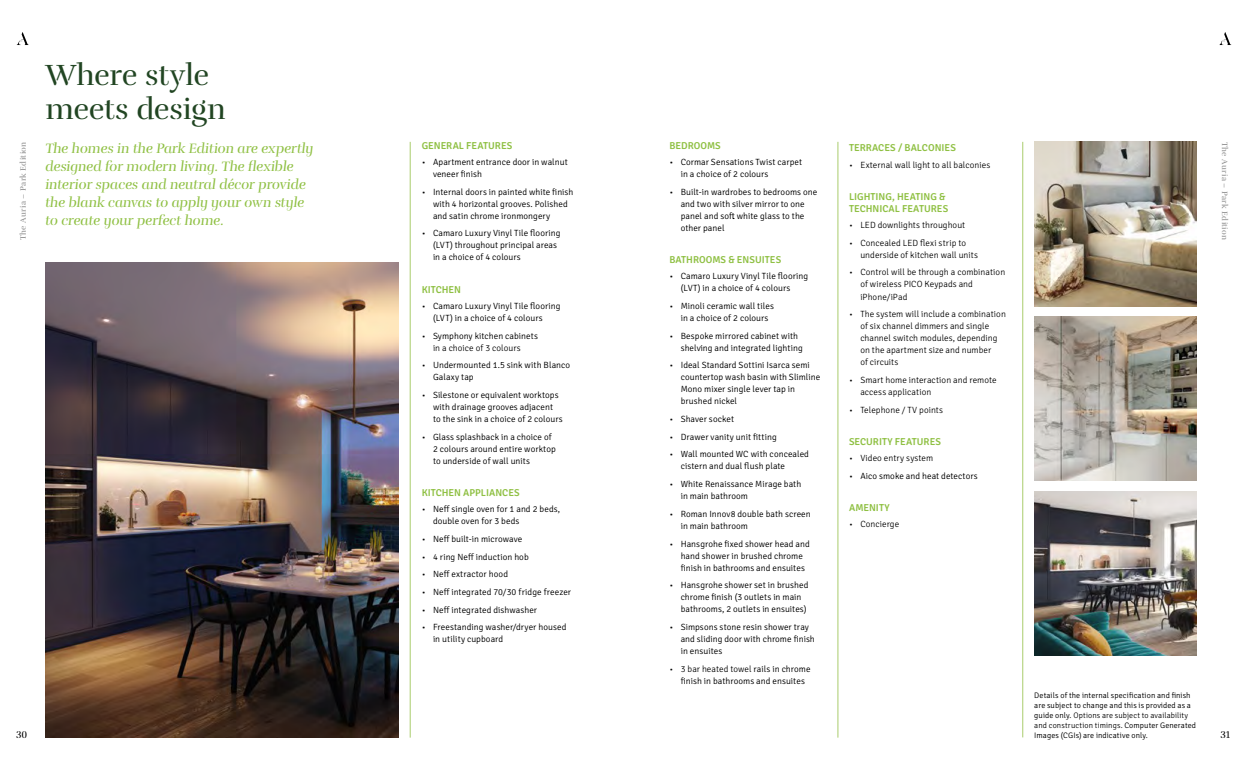
<style>
.page{position:relative;width:1248px;height:766px;background:#fff}
.page>*{position:absolute;margin:0;border:0;box-sizing:border-box;transform-origin:0 0}
.t1{font:30px/34px "Rufina Stencil Regular";letter-spacing:-.01em;color:#214522}
.t2{font:14px/18px "Rufina Stencil Regular Italic";letter-spacing:-.005em;color:#8fc043}
.t3{font:600 10px/12px "Signika";color:#8fc043}
.t4{font:10px "Rufina Stencil Regular";color:#000}
.t5{font:300 9px/12px "Signika";letter-spacing:.005em;color:#000}
.t6{font:300 8px/10px "Signika";letter-spacing:.01em;color:#000}
.t7{font:8px "Rufina Stencil Regular";letter-spacing:.04em;color:#878787}
</style>
<div class="page">
<img style="left:45px;top:262px;width:354px;height:475px">
<hr style="left:410px;top:142px;width:1px;height:595px;background:#a9cc6c">
<hr style="left:837px;top:142px;width:1px;height:595px;background:#a9cc6c">
<hr style="left:1022px;top:142px;width:1px;height:595px;background:#a9cc6c">
<img style="left:1034px;top:142px;width:161px;height:164px">
<img style="left:1034px;top:316px;width:162px;height:164px">
<img style="left:1034px;top:491px;width:162px;height:164px">
<svg style="left:1219px;top:32px;width:12px;height:13px"></svg>
<svg style="left:17px;top:32px;width:12px;height:13px"></svg>
<h1 class="t1" style="left:45px;top:58px;width:182px">Where style meets design</h1>
<p class="t3" style="left:421px;top:139px;width:92px">GENERAL FEATURES</p>
<p class="t5" style="left:433px;top:155px;width:136px;text-indent:-11px">• Apartment entrance door in walnut veneer finish</p>
<p class="t5" style="left:433px;top:185px;width:142px;text-indent:-11px">• Internal doors in painted white finish with 4 horizontal grooves. Polished and satin chrome ironmongery</p>
<p class="t5" style="left:433px;top:227px;width:129px;text-indent:-11px">• Camaro Luxury Vinyl Tile flooring (LVT) throughout principal areas in a choice of 4 colours</p>
<p class="t3" style="left:421px;top:282px;width:41px">KITCHEN</p>
<p class="t5" style="left:433px;top:299px;width:129px;text-indent:-11px">• Camaro Luxury Vinyl Tile flooring (LVT) in a choice of 4 colours</p>
<p class="t5" style="left:433px;top:329px;width:106px;text-indent:-11px">• Symphony kitchen cabinets in a choice of 3 colours</p>
<p class="t5" style="left:433px;top:358px;width:139px;text-indent:-11px">• Undermounted 1.5 sink with Blanco<br>Galaxy tap</p>
<p class="t5" style="left:433px;top:388px;width:131px;text-indent:-11px">• Silestone or equivalent worktops with drainage grooves adjacent to the sink in a choice of 2 colours</p>
<p class="t5" style="left:433px;top:430px;width:124px;text-indent:-11px">• Glass splashback in a choice of<br>2 colours around entire worktop to underside of wall units</p>
<p class="t3" style="left:421px;top:486px;width:100px">KITCHEN APPLIANCES</p>
<p class="t5" style="left:433px;top:502px;width:129px;text-indent:-11px">• Neff single oven for 1 and 2 beds, double oven for 3 beds</p>
<p class="t5" style="left:421px;top:532px;width:102px">• Neff built-in microwave</p>
<p class="t5" style="left:421px;top:550px;width:109px">• 4 ring Neff induction hob</p>
<p class="t5" style="left:421px;top:567px;width:88px">• Neff extractor hood</p>
<p class="t5" style="left:421px;top:585px;width:151px">• Neff integrated 70/30 fridge freezer</p>
<p class="t5" style="left:421px;top:603px;width:117px">• Neff integrated dishwasher</p>
<p class="t5" style="left:433px;top:620px;width:135px;text-indent:-11px">• Freestanding washer/dryer housed in utility cupboard</p>
<p class="t3" style="left:669px;top:139px;width:53px">BEDROOMS</p>
<p class="t5" style="left:680px;top:155px;width:123px;text-indent:-11px">• Cormar Sensations Twist carpet in a choice of 2 colours</p>
<p class="t5" style="left:680px;top:185px;width:138px;text-indent:-11px">• Built-in wardrobes to bedrooms one and two with silver mirror to one panel and soft white glass to the other panel</p>
<p class="t3" style="left:669px;top:253px;width:113px">BATHROOMS &amp; ENSUITES</p>
<p class="t5" style="left:680px;top:269px;width:129px;text-indent:-11px">• Camaro Luxury Vinyl Tile flooring (LVT) in a choice of 4 colours</p>
<p class="t5" style="left:680px;top:299px;width:95px;text-indent:-11px">• Minoli ceramic wall tiles in a choice of 2 colours</p>
<p class="t5" style="left:680px;top:329px;width:123px;text-indent:-11px">• Bespoke mirrored cabinet with shelving and integrated lighting</p>
<p class="t5" style="left:680px;top:358px;width:141px;text-indent:-11px">• Ideal Standard Sottini Isarca semi countertop wash basin with Slimline<br>Mono mixer single lever tap in brushed nickel</p>
<p class="t5" style="left:669px;top:412px;width:66px">• Shaver socket</p>
<p class="t5" style="left:669px;top:430px;width:109px">• Drawer vanity unit fitting</p>
<p class="t5" style="left:680px;top:447px;width:130px;text-indent:-11px">• Wall mounted WC with concealed cistern and dual flush plate</p>
<p class="t5" style="left:680px;top:477px;width:122px;text-indent:-11px">• White Renaissance Mirage bath in main bathroom</p>
<p class="t5" style="left:680px;top:507px;width:131px;text-indent:-11px">• Roman Innov8 double bath screen in main bathroom</p>
<p class="t5" style="left:680px;top:536px;width:131px;text-indent:-11px">• Hansgrohe fixed shower head and hand shower in brushed chrome finish in bathrooms and ensuites</p>
<p class="t5" style="left:680px;top:578px;width:129px;text-indent:-11px">• Hansgrohe shower set in brushed chrome finish (3 outlets in main bathrooms, 2 outlets in ensuites)</p>
<p class="t5" style="left:680px;top:620px;width:136px;text-indent:-11px">• Simpsons stone resin shower tray and sliding door with chrome finish in ensuites</p>
<p class="t5" style="left:680px;top:661px;width:131px;text-indent:-11px">• 3 bar heated towel rails in chrome finish in bathrooms and ensuites</p>
<h2 class="t2" style="left:45px;top:139px;width:269px">The homes in the Park Edition are expertly designed for modern living. The flexible interior spaces and neutral décor provide the blank canvas to apply your own style to create your perfect home.</h2>
<p class="t7" style="left:18px;top:240px;width:100px;rotate:-90deg">The Auria – Park Edition</p>
<p class="t7" style="left:1229px;top:142px;width:100px;rotate:90deg">The Auria – Park Edition</p>
<p class="t3" style="left:849px;top:141px;width:108px">TERRACES / BALCONIES</p>
<p class="t5" style="left:849px;top:158px;width:143px">• External wall light to all balconies</p>
<p class="t3" style="left:849px;top:190px;width:101px">LIGHTING, HEATING &amp;<br>TECHNICAL FEATURES</p>
<p class="t5" style="left:849px;top:218px;width:118px">• LED downlights throughout</p>
<p class="t5" style="left:860px;top:236px;width:119px;text-indent:-11px">• Concealed LED flexi strip to underside of kitchen wall units</p>
<p class="t5" style="left:860px;top:266px;width:146px;text-indent:-11px">• Control will be through a combination of wireless PICO Keypads and iPhone/iPad</p>
<p class="t5" style="left:860px;top:307px;width:147px;text-indent:-11px">• The system will include a combination of six channel dimmers and single channel switch modules, depending on the apartment size and number<br>of circuits</p>
<p class="t5" style="left:860px;top:373px;width:138px;text-indent:-11px">• Smart home interaction and remote access application</p>
<p class="t5" style="left:849px;top:403px;width:96px">• Telephone / TV points</p>
<p class="t3" style="left:849px;top:434px;width:94px">SECURITY FEATURES</p>
<p class="t5" style="left:849px;top:451px;width:86px">• Video entry system</p>
<p class="t5" style="left:849px;top:469px;width:130px">• Aico smoke and heat detectors</p>
<p class="t3" style="left:849px;top:501px;width:42px">AMENITY</p>
<p class="t5" style="left:849px;top:517px;width:52px">• Concierge</p>
<p class="t6" style="left:1034px;top:689px;width:163px">Details of the internal specification and finish are subject to change and this is provided as a guide only. Options are subject to availability and construction timings. Computer Generated Images (CGIs) are indicative only.</p>
<p class="t4" style="left:16px;top:728px;width:13px">30</p>
<p class="t4" style="left:1220px;top:728px;width:11px">31</p>
</div>
